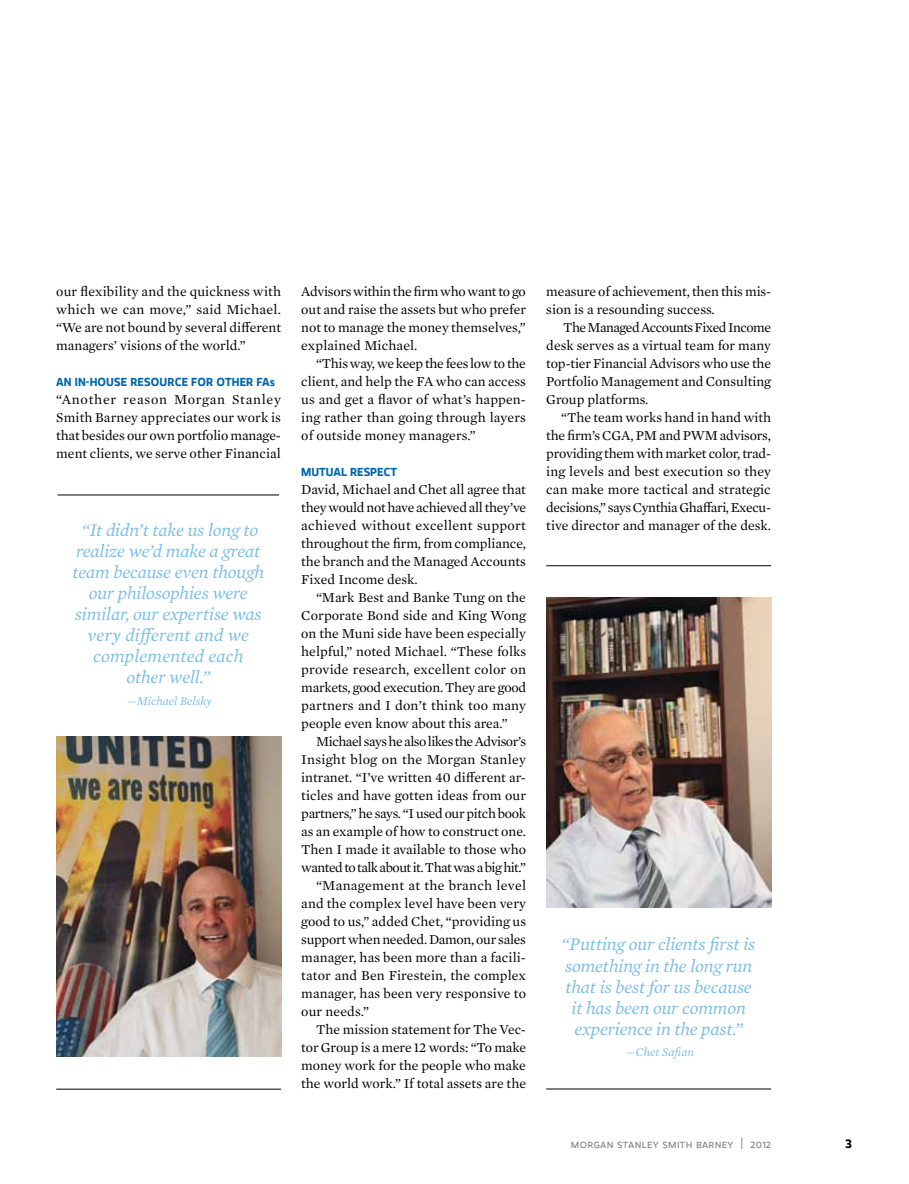
<style>
.page{position:relative;width:909px;height:1184px;background:#fff}
.page>*{position:absolute;margin:0;border:0;box-sizing:border-box;transform-origin:0 0}
.t1{font:italic 18px/21px "Mercury Text G1";letter-spacing:-.01em;color:#79bde8;text-align:center}
.t2{font:13.8px/18px "Mercury Text G1";color:#000;text-align:justify}
.t3{font:13.8px "Mercury Text G1";letter-spacing:-.035em;color:#000}
.t4{font:13.8px "Mercury Text G1";letter-spacing:.02em;color:#000}
.t5{font:13.8px "Mercury Text G1";letter-spacing:-.025em;color:#000}
.t6{font:13.8px "Mercury Text G1";letter-spacing:-.02em;color:#000}
.t7{font:12px "MS Gloriola II Std";letter-spacing:.02em;color:#808285}
.t8{font:italic 12px "Mercury Text G1";color:#79bde8}
.t9{font:700 12px "MS Gloriola II Std";color:#000}
.t10{font:700 11.55px "MS Gloriola II Std";letter-spacing:.01em;color:#0067ac}
</style>
<div class="page">
<img style="left:56px;top:736px;width:225px;height:320px">
<hr style="left:58px;top:494px;width:221px;height:1px;background:#000">
<hr style="left:546px;top:1088px;width:225px;height:1px;background:#000">
<img style="left:546px;top:597px;width:225px;height:311px">
<hr style="left:546px;top:565px;width:225px;height:1px;background:#000">
<hr style="left:56px;top:1088px;width:225px;height:1px;background:#000">
<p class="t2" style="left:56px;top:281px;width:226px">our flexibility and the quickness with which we can move,” said Michael. “We are not bound by several different managers’ visions of the world.”</p>
<p class="t10" style="left:56px;top:373px;width:220px">AN IN-HOUSE RESOURCE FOR OTHER FAS</p>
<p class="t2" style="left:56px;top:389px;width:226px">“Another reason Morgan Stanley Smith Barney appreciates our work is that besides our own portfolio manage&shy;ment clients, we serve other Financial</p>
<h1 class="t1" style="left:72px;top:518px;width:193px">“It didn’t take us long to realize we’d make a great team because even though our philosophies were similar, our expertise was very different and we complemented each other well.”</h1>
<p class="t8" style="left:127px;top:692px;width:86px">—Michael Belsky</p>
<p class="t2" style="left:301px;top:281px;width:226px">Advisors within the firm who want to go out and raise the assets but who prefer not to manage the money themselves,” explained Michael.</p>
<p class="t2" style="left:301px;top:353px;width:226px;text-indent:15px">“This way, we keep the fees low to the client, and help the FA who can access us and get a flavor of what’s happen&shy;ing rather than going through layers of outside money managers.”</p>
<p class="t10" style="left:301px;top:463px;width:19px">MUTUAL</p>
<p class="t10" style="left:350px;top:463px;width:8px">RESPECT</p>
<p class="t2" style="left:301px;top:479px;width:226px">David, Michael and Chet all agree that they would not have achieved all they’ve achieved without excellent support throughout the firm, from compliance, the branch and the Managed Accounts Fixed Income desk.</p>
<p class="t2" style="left:301px;top:587px;width:226px;text-indent:15px">“Mark Best and Banke Tung on the Corporate Bond side and King Wong on the Muni side have been especially helpful,” noted Michael. “These folks provide research, excellent color on markets, good execution. They are good partners and I don’t think too many people even know about this area.”</p>
<p class="t3" style="left:316px;top:731px;width:211px">Michael says he also likes the Advisor’s</p>
<p class="t4" style="left:301px;top:749px;width:226px">Insight blog on the Morgan Stanley</p>
<p class="t2" style="left:301px;top:767px;width:226px">intranet. “I’ve written 40 different ar-</p>
<p class="t2" style="left:301px;top:785px;width:226px">ticles and have gotten ideas from our</p>
<p class="t5" style="left:301px;top:803px;width:226px">partners,” he says. “I used our pitch book</p>
<p class="t2" style="left:301px;top:821px;width:226px">as an example of how to construct one.</p>
<p class="t2" style="left:301px;top:839px;width:226px">Then I made it available to those who</p>
<p class="t3" style="left:301px;top:857px;width:226px">wanted to talk about it. That was a big hit.”</p>
<p class="t4" style="left:316px;top:875px;width:211px">“Management at the branch level</p>
<p class="t2" style="left:301px;top:893px;width:226px">and the complex level have been very</p>
<p class="t2" style="left:301px;top:911px;width:226px">good to us,” added Chet, “providing us</p>
<p class="t6" style="left:301px;top:929px;width:226px">support when needed. Damon, our sales</p>
<p class="t2" style="left:301px;top:947px;width:226px">manager, has been more than a facili-</p>
<p class="t2" style="left:301px;top:965px;width:226px">tator and Ben Firestein, the complex</p>
<p class="t2" style="left:301px;top:983px;width:226px">manager, has been very responsive to</p>
<p class="t2" style="left:301px;top:1001px;width:69px">our needs.”</p>
<p class="t2" style="left:316px;top:1019px;width:211px">The mission statement for The Vec-</p>
<p class="t2" style="left:301px;top:1037px;width:226px">tor Group is a mere 12 words: “To make</p>
<p class="t2" style="left:301px;top:1055px;width:226px">money work for the people who make</p>
<p class="t2" style="left:301px;top:1073px;width:226px">the world work.” If total assets are the</p>
<p class="t2" style="left:546px;top:281px;width:226px">measure of achievement, then this mis&shy;sion is a resounding success.</p>
<p class="t2" style="left:546px;top:317px;width:226px;text-indent:17px">The Managed Accounts Fixed Income desk serves as a virtual team for many top-tier Financial Advisors who use the Portfolio Management and Consulting Group platforms.</p>
<p class="t2" style="left:546px;top:407px;width:226px;text-indent:15px">“The team works hand in hand with the firm’s CGA, PM and PWM advisors, providing them with market color, trad&shy;ing levels and best execution so they can make more tactical and strategic decisions,” says Cynthia Ghaffari, Execu&shy;tive director and manager of the desk.</p>
<h1 class="t1" style="left:562px;top:933px;width:195px">“Putting our clients first is something in the long run that is best for us because it has been our common experience in the past.”</h1>
<p class="t8" style="left:626px;top:1043px;width:69px">—Chet Safian</p>
<p class="t7" style="left:571px;top:1135px;width:202px">morgan stanley smith barney | 2012</p>
<p class="t9" style="left:846px;top:1134px;width:8px">3</p>
</div>
